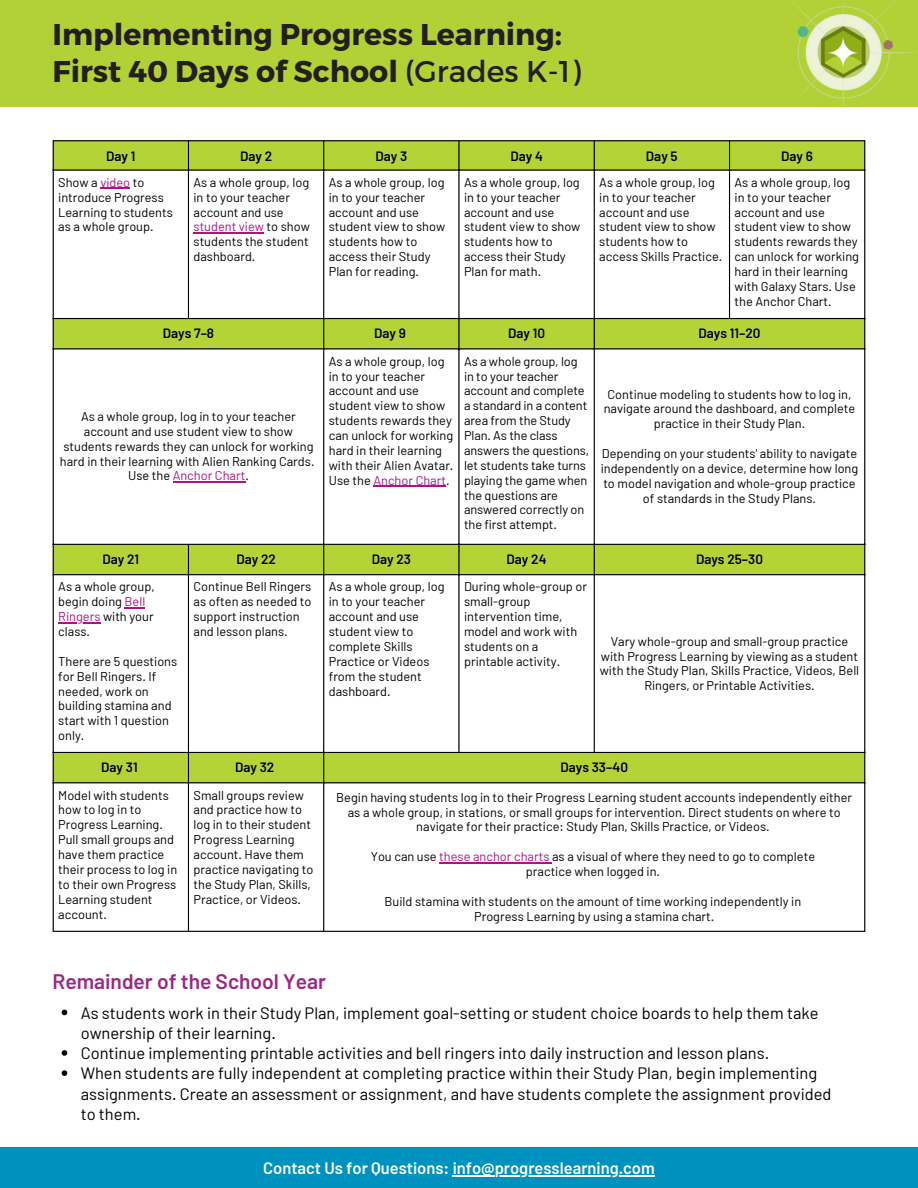
<style>
.page{position:relative;width:918px;height:1188px;background:#fff}
.page>*{position:absolute;margin:0;border:0;box-sizing:border-box;transform-origin:0 0}
.t1{font:700 30px "Montserrat";color:#231f1e}
.t2{font:600 21px "Barlow";color:#9a2784}
.t3{font:16.5px/20.2px "Barlow";color:#000}
.t4{font:600 16.5px "Barlow";color:#fff}
.t5{font:600 13.5px "Barlow";color:#000}
.t6{font:12.75px/14.9px "Barlow";color:#000}
.t7{font:12.75px "Barlow";color:#a81587}
.s1{font-weight:400}
.s2{color:#a81587}
.s3{color:#000}
</style>
<div class="page">
<div style="left:0;top:0;width:918px;height:106px;background:#b2d136"></div>
<svg style="left:54px;top:141px;width:810px;height:641px"></svg>
<hr style="left:100px;top:188px;width:30px;height:1px;background:#a81587">
<hr style="left:194px;top:232px;width:70px;height:2px;background:#a81587">
<hr style="left:173px;top:481px;width:72px;height:2px;background:#a81587">
<hr style="left:373px;top:486px;width:73px;height:1px;background:#a81587">
<svg style="left:125px;top:607px;width:20px;height:1px"></svg>
<hr style="left:58px;top:622px;width:42px;height:1px;background:#a81587">
<hr style="left:439px;top:862px;width:113px;height:1px;background:#a81587">
<hr style="left:53px;top:141px;width:1px;height:790px;background:#000">
<hr style="left:188px;top:141px;width:1px;height:177px;background:#000">
<hr style="left:188px;top:545px;width:1px;height:386px;background:#000">
<hr style="left:323px;top:141px;width:1px;height:790px;background:#000">
<hr style="left:458px;top:141px;width:2px;height:611px;background:#000">
<hr style="left:594px;top:141px;width:1px;height:611px;background:#000">
<hr style="left:729px;top:141px;width:1px;height:177px;background:#000">
<hr style="left:864px;top:141px;width:1px;height:790px;background:#000">
<hr style="left:53px;top:140px;width:812px;height:1px;background:#000">
<hr style="left:53px;top:169px;width:812px;height:2px;background:#000">
<hr style="left:53px;top:318px;width:812px;height:1px;background:#000">
<hr style="left:53px;top:348px;width:812px;height:1px;background:#000">
<hr style="left:53px;top:544px;width:812px;height:1px;background:#000">
<hr style="left:53px;top:574px;width:812px;height:1px;background:#000">
<hr style="left:53px;top:752px;width:812px;height:1px;background:#000">
<hr style="left:53px;top:782px;width:812px;height:1px;background:#000">
<hr style="left:53px;top:931px;width:812px;height:1px;background:#000">
<div style="left:0;top:1147px;width:918px;height:41px;background:#0092bf"></div>
<hr style="left:453px;top:1175px;width:42px;height:1px;background:#fff">
<hr style="left:495px;top:1175px;width:160px;height:1px;background:#fff">
<svg style="left:62px;top:1010px;width:5px;height:5px"></svg>
<svg style="left:62px;top:1050px;width:5px;height:6px"></svg>
<svg style="left:62px;top:1070px;width:5px;height:6px"></svg>
<img style="left:779px;top:0;width:139px;height:110px">
<p class="t1" style="left:53px;top:15px;width:511px">Implementing Progress Learning:</p>
<p class="t1" style="left:53px;top:52px;width:530px">First 40 Days of School <span class="s1">(Grades K-1)</span></p>
<p class="t5" style="left:106px;top:147px;width:31px">Day 1</p>
<p class="t5" style="left:240px;top:147px;width:34px">Day 2</p>
<p class="t5" style="left:375px;top:147px;width:33px">Day 3</p>
<p class="t5" style="left:510px;top:147px;width:34px">Day 4</p>
<p class="t5" style="left:646px;top:147px;width:33px">Day 5</p>
<p class="t5" style="left:781px;top:147px;width:33px">Day 6</p>
<p class="t6" style="left:58px;top:174px;width:116px">Show a <span class="s2">video</span> to introduce Progress<br>Learning to students as a whole group.</p>
<p class="t6" style="left:194px;top:174px;width:118px">As a whole group, log in to your teacher account and use <span class="s2">student view</span> to show students the student dashboard.</p>
<p class="t6" style="left:329px;top:174px;width:118px">As a whole group, log in to your teacher account and use student view to show students how to access their Study<br>Plan for reading.</p>
<p class="t6" style="left:464px;top:174px;width:118px">As a whole group, log in to your teacher account and use student view to show students how to access their Study<br>Plan for math.</p>
<p class="t6" style="left:599px;top:174px;width:125px">As a whole group, log in to your teacher account and use student view to show students how to access Skills Practice.</p>
<p class="t6" style="left:735px;top:174px;width:126px">As a whole group, log in to your teacher account and use student view to show students rewards they can unlock for working hard in their learning with Galaxy Stars. Use the Anchor Chart.</p>
<p class="t5" style="left:163px;top:325px;width:53px">Days 7–8</p>
<p class="t5" style="left:374px;top:325px;width:33px">Day 9</p>
<p class="t5" style="left:508px;top:325px;width:38px">Day 10</p>
<p class="t5" style="left:699px;top:325px;width:63px">Days 11–20</p>
<p class="t6" style="left:60px;top:408px;width:256px;text-align:center">As a whole group, log in to your teacher account and use student view to show students rewards they can unlock for working hard in their learning with Alien Ranking Cards.</p>
<p class="t7" style="left:128px;top:468px;width:122px"><span class="s3">Use the</span> Anchor Chart<span class="s3">.</span></p>
<p class="t6" style="left:329px;top:353px;width:126px">As a whole group, log in to your teacher account and use student view to show students rewards they can unlock for working hard in their learning with their Alien Avatar.</p>
<p class="t7" style="left:329px;top:472px;width:122px"><span class="s3">Use the</span> Anchor Chart<span class="s3">.</span></p>
<p class="t6" style="left:464px;top:353px;width:127px">As a whole group, log in to your teacher account and complete a standard in a content area from the Study<br>Plan. As the class answers the questions, let students take turns playing the game when the questions are answered correctly on the first attempt.</p>
<p class="t6" style="left:604px;top:386px;width:253px;text-align:center">Continue modeling to students how to log in, navigate around the dashboard, and complete practice in their Study Plan.</p>
<p class="t6" style="left:601px;top:446px;width:259px;text-align:center">Depending on your students' ability to navigate independently on a device, determine how long to model navigation and whole-group practice of standards in the Study Plans.</p>
<p class="t5" style="left:102px;top:551px;width:38px">Day 21</p>
<p class="t5" style="left:236px;top:551px;width:41px">Day 22</p>
<p class="t5" style="left:372px;top:551px;width:41px">Day 23</p>
<p class="t5" style="left:507px;top:551px;width:41px">Day 24</p>
<p class="t5" style="left:696px;top:551px;width:69px">Days 25–30</p>
<p class="t6" style="left:58px;top:579px;width:98px">As a whole group, begin doing <span class="s2">Bell<br>Ringers</span> with your class.</p>
<p class="t6" style="left:58px;top:653px;width:121px">There are 5 questions for Bell Ringers. If needed, work on building stamina and start with 1 question only.</p>
<p class="t6" style="left:194px;top:579px;width:120px">Continue Bell Ringers as often as needed to support instruction and lesson plans.</p>
<p class="t6" style="left:329px;top:579px;width:117px">As a whole group, log in to your teacher account and use student view to complete Skills<br>Practice or Videos from the student dashboard.</p>
<p class="t6" style="left:464px;top:579px;width:124px">During whole-group or small-group intervention time, model and work with students on a printable activity.</p>
<p class="t6" style="left:600px;top:633px;width:261px;text-align:center">Vary whole-group and small-group practice with Progress Learning by viewing as a student with the Study Plan, Skills Practice, Videos, Bell Ringers, or Printable Activities.</p>
<p class="t5" style="left:101px;top:759px;width:38px">Day 31</p>
<p class="t5" style="left:235px;top:759px;width:41px">Day 32</p>
<p class="t5" style="left:561px;top:759px;width:69px">Days 33–40</p>
<p class="t6" style="left:58px;top:787px;width:120px">Model with students how to log in to<br>Progress Learning.<br>Pull small groups and have them practice their process to log in to their own Progress<br>Learning student account.</p>
<p class="t6" style="left:194px;top:787px;width:122px">Small groups review and practice how to log in to their student<br>Progress Learning account. Have them practice navigating to the Study Plan, Skills,<br>Practice, or Videos.</p>
<p class="t6" style="left:336px;top:789px;width:517px;text-align:center">Begin having students log in to their Progress Learning student accounts independently either as a whole group, in stations, or small groups for intervention. Direct students on where to navigate for their practice: Study Plan, Skills Practice, or Videos.</p>
<p class="t6" style="left:371px;top:849px;width:446px">You can use <span class="s2">these anchor charts</span> as a visual of where they need to go to complete</p>
<p class="t6" style="left:526px;top:864px;width:136px">practice when logged in.</p>
<p class="t6" style="left:385px;top:893px;width:418px">Build stamina with students on the amount of time working independently in</p>
<p class="t6" style="left:474px;top:908px;width:242px">Progress Learning by using a stamina chart.</p>
<p class="t2" style="left:53px;top:968px;width:275px">Remainder of the School Year</p>
<p class="t3" style="left:81px;top:1002px;width:739px">As students work in their Study Plan, implement goal-setting or student choice boards to help them take ownership of their learning.</p>
<p class="t3" style="left:81px;top:1042px;width:690px">Continue implementing printable activities and bell ringers into daily instruction and lesson plans.</p>
<p class="t3" style="left:81px;top:1063px;width:752px">When students are fully independent at completing practice within their Study Plan, begin implementing assignments. Create an assessment or assignment, and have students complete the assignment provided to them.</p>
<p class="t4" style="left:263px;top:1157px;width:393px">Contact Us for Questions: info@progresslearning.com</p>
</div>
